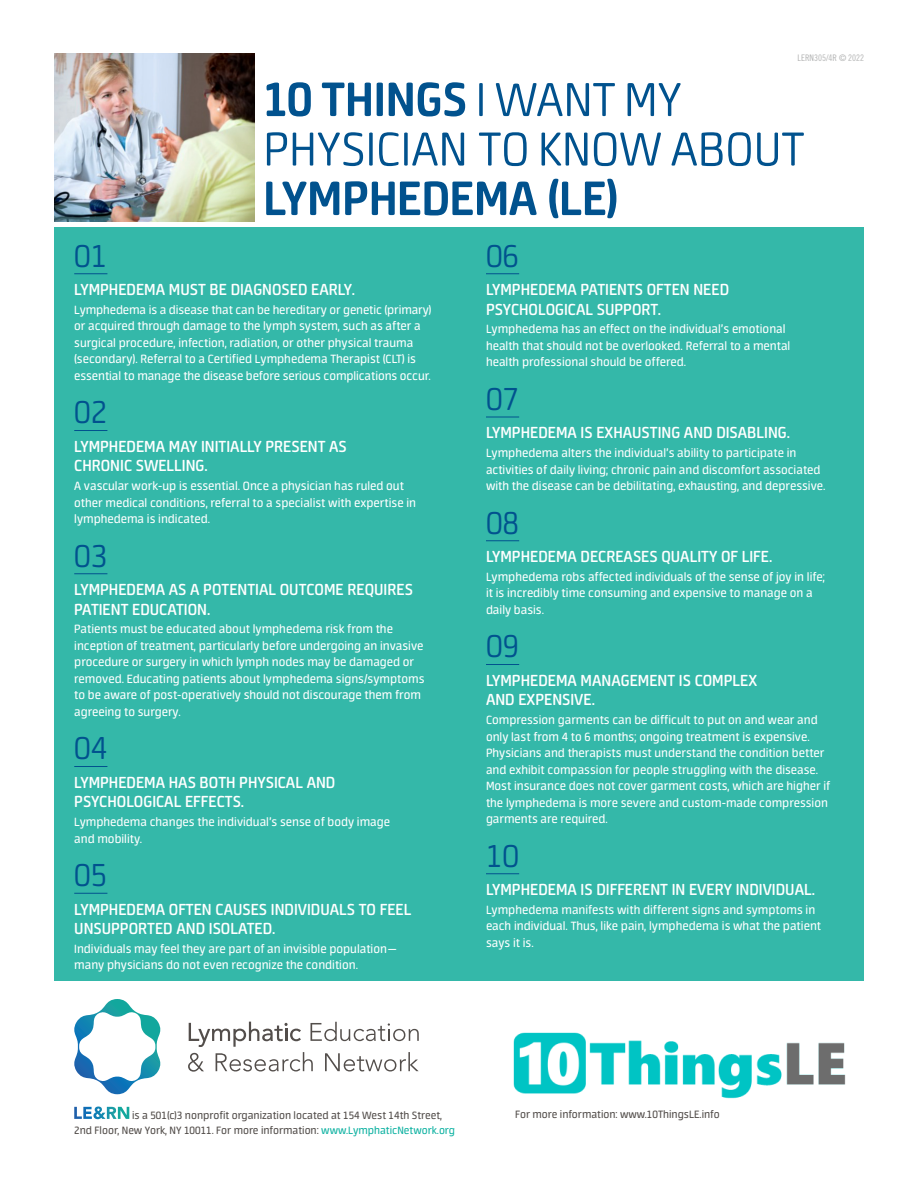
<style>
.page{position:relative;width:918px;height:1188px;background:#fff}
.page>*{position:absolute;margin:0;border:0;box-sizing:border-box;transform-origin:0 0}
.t1{font:300 54px/49.5px "Neuron";color:#01528e}
.Numbers{font:300 36px "Neuron";color:#01528e}
.Heads{font:600 18px/19.5px "Neuron";color:#fff}
.Body_Copy{font:13.5px/16.5px "Neuron";color:#fff}
.Body_Copy-2{font:12px/15px "Neuron";color:#534e4b}
.t2{font:9px "Trade Gothic Cond Eighteen";color:#b2b3b3}
.s1{font-weight:700}
.s2{color:#0fb2a2}
</style>
<div class="page">
<img style="left:513px;top:1032px;width:333px;height:67px">
<svg style="left:74px;top:999px;width:87px;height:95px"></svg>
<svg style="left:188px;top:1022px;width:231px;height:50px"></svg>
<div style="left:54px;top:227px;width:810px;height:754px;background:#34b8a9"></div>
<hr style="left:74px;top:273px;width:33px;height:1px;background:#01528e">
<hr style="left:74px;top:430px;width:33px;height:1px;background:#01528e">
<hr style="left:74px;top:573px;width:33px;height:1px;background:#01528e">
<hr style="left:74px;top:766px;width:33px;height:1px;background:#01528e">
<hr style="left:74px;top:893px;width:33px;height:1px;background:#01528e">
<hr style="left:486px;top:273px;width:33px;height:1px;background:#01528e">
<hr style="left:486px;top:417px;width:33px;height:1px;background:#01528e">
<hr style="left:486px;top:540px;width:33px;height:1px;background:#01528e">
<hr style="left:486px;top:664px;width:33px;height:1px;background:#01528e">
<hr style="left:486px;top:873px;width:33px;height:1px;background:#01528e">
<img style="left:54px;top:54px;width:200px;height:167px">
<svg style="left:74px;top:1107px;width:55px;height:12px"></svg>
<p class="t2" style="left:798px;top:53px;width:68px">LERN305/4R © 2022</p>
<p class="t1" style="left:263px;top:75px;width:543px"><span class="s1">10 THINGS</span> I WANT MY<br>PHYSICIAN TO KNOW ABOUT<br><span class="s1">LYMPHEDEMA (LE)</span></p>
<p class="Numbers" style="left:74px;top:236px;width:35px">01</p>
<p class="Heads" style="left:74px;top:280px;width:282px">LYMPHEDEMA MUST BE DIAGNOSED EARLY.</p>
<p class="Body_Copy" style="left:74px;top:301px;width:359px">Lymphedema is a disease that can be hereditary or genetic (primary) or acquired through damage to the lymph system, such as after a surgical procedure, infection, radiation, or other physical trauma (secondary). Referral to a Certified Lymphedema Therapist (CLT) is essential to manage the disease before serious complications occur.</p>
<p class="Numbers" style="left:74px;top:393px;width:35px">02</p>
<p class="Heads" style="left:74px;top:437px;width:274px">LYMPHEDEMA MAY INITIALLY PRESENT AS<br>CHRONIC SWELLING.</p>
<p class="Body_Copy" style="left:74px;top:478px;width:343px">A vascular work-up is essential. Once a physician has ruled out other medical conditions, referral to a specialist with expertise in lymphedema is indicated.</p>
<p class="Numbers" style="left:74px;top:536px;width:35px">03</p>
<p class="Heads" style="left:74px;top:580px;width:340px">LYMPHEDEMA AS A POTENTIAL OUTCOME REQUIRES<br>PATIENT EDUCATION.</p>
<p class="Body_Copy" style="left:74px;top:621px;width:352px">Patients must be educated about lymphedema risk from the inception of treatment, particularly before undergoing an invasive procedure or surgery in which lymph nodes may be damaged or removed. Educating patients about lymphedema signs/symptoms to be aware of post-operatively should not discourage them from agreeing to surgery.</p>
<p class="Numbers" style="left:74px;top:729px;width:35px">04</p>
<p class="Heads" style="left:74px;top:773px;width:263px">LYMPHEDEMA HAS BOTH PHYSICAL AND<br>PSYCHOLOGICAL EFFECTS.</p>
<p class="Body_Copy" style="left:74px;top:814px;width:317px">Lymphedema changes the individual’s sense of body image and mobility.</p>
<p class="Numbers" style="left:74px;top:856px;width:35px">05</p>
<p class="Heads" style="left:74px;top:899px;width:339px">LYMPHEDEMA OFTEN CAUSES INDIVIDUALS TO FEEL<br>UNSUPPORTED AND ISOLATED.</p>
<p class="Body_Copy" style="left:74px;top:940px;width:324px">Individuals may feel they are part of an invisible population— many physicians do not even recognize the condition.</p>
<p class="Numbers" style="left:486px;top:236px;width:35px">06</p>
<p class="Heads" style="left:486px;top:280px;width:245px">LYMPHEDEMA PATIENTS OFTEN NEED<br>PSYCHOLOGICAL SUPPORT.</p>
<p class="Body_Copy" style="left:486px;top:321px;width:306px">Lymphedema has an effect on the individual’s emotional health that should not be overlooked. Referral to a mental health professional should be offered.</p>
<p class="Numbers" style="left:486px;top:380px;width:35px">07</p>
<p class="Heads" style="left:486px;top:423px;width:306px">LYMPHEDEMA IS EXHAUSTING AND DISABLING.</p>
<p class="Body_Copy" style="left:486px;top:445px;width:341px">Lymphedema alters the individual’s ability to participate in activities of daily living; chronic pain and discomfort associated with the disease can be debilitating, exhausting, and depressive.</p>
<p class="Numbers" style="left:486px;top:503px;width:35px">08</p>
<p class="Heads" style="left:486px;top:547px;width:288px">LYMPHEDEMA DECREASES QUALITY OF LIFE.</p>
<p class="Body_Copy" style="left:486px;top:568px;width:340px">Lymphedema robs affected individuals of the sense of joy in life; it is incredibly time consuming and expensive to manage on a daily basis.</p>
<p class="Numbers" style="left:486px;top:627px;width:35px">09</p>
<p class="Heads" style="left:486px;top:671px;width:273px">LYMPHEDEMA MANAGEMENT IS COMPLEX<br>AND EXPENSIVE.</p>
<p class="Body_Copy" style="left:486px;top:712px;width:346px">Compression garments can be difficult to put on and wear and only last from 4 to 6 months; ongoing treatment is expensive.<br>Physicians and therapists must understand the condition better and exhibit compassion for people struggling with the disease.<br>Most insurance does not cover garment costs, which are higher if the lymphedema is more severe and custom-made compression garments are required.</p>
<p class="Numbers" style="left:486px;top:836px;width:35px">10</p>
<p class="Heads" style="left:486px;top:880px;width:330px">LYMPHEDEMA IS DIFFERENT IN EVERY INDIVIDUAL.</p>
<p class="Body_Copy" style="left:486px;top:901px;width:337px">Lymphedema manifests with different signs and symptoms in each individual. Thus, like pain, lymphedema is what the patient says it is.</p>
<p class="Body_Copy-2" style="left:74px;top:1108px;width:382px;text-indent:58px">is a 501(c)3 nonprofit organization located at 154 West 14th Street,<br>2nd Floor, New York, NY 10011. For more information: <span class="s2">www.LymphaticNetwork.org</span></p>
<p class="Body_Copy-2" style="left:515px;top:1107px;width:206px">For more information: www.10ThingsLE.info</p>
</div>
